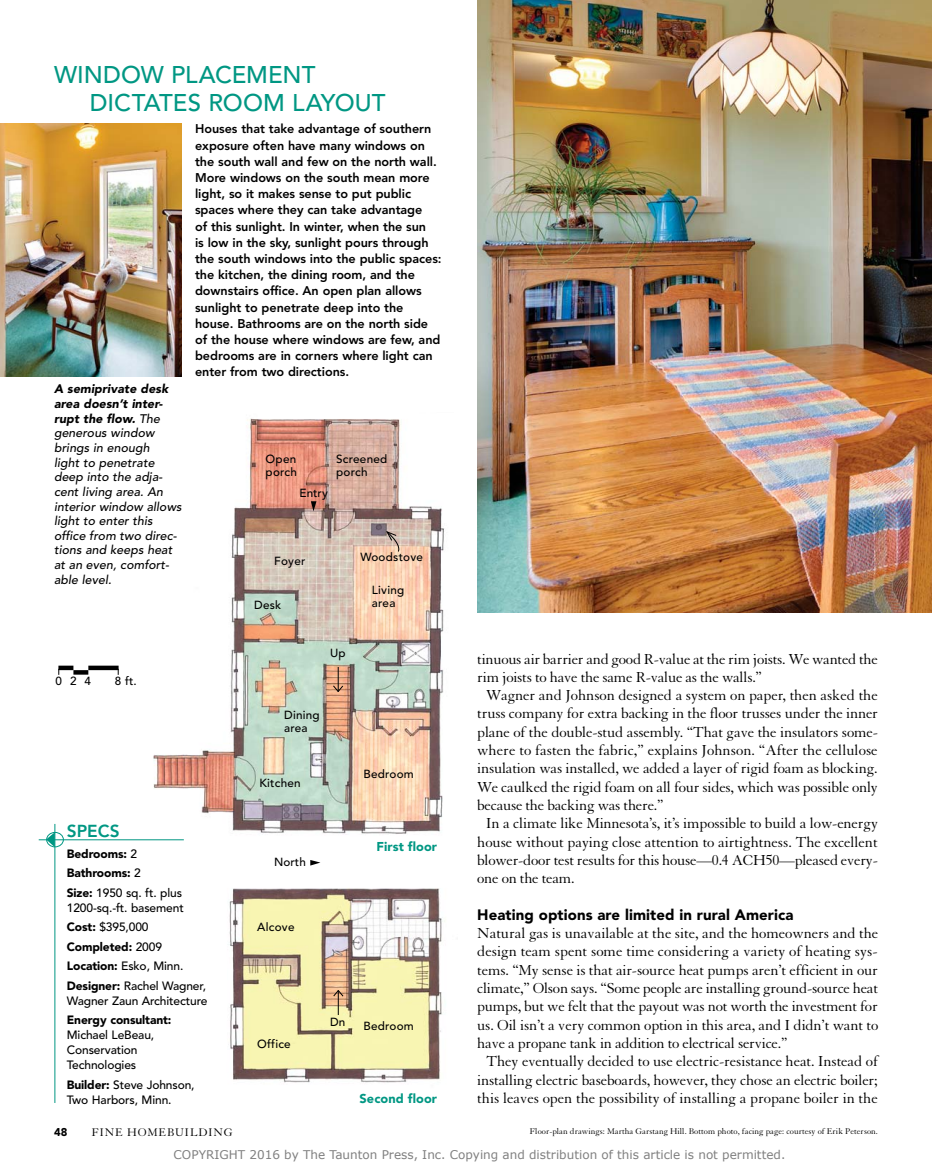
<style>
.page{position:relative;width:932px;height:1175px;background:#fff}
.page>*{position:absolute;margin:0;border:0;box-sizing:border-box;transform-origin:0 0}
.t1{font:500 24px "Avenir LT Std";letter-spacing:.005em;color:#009783}
.t2{font:800 17.25px "Avenir LT Std";color:#009783}
.t3{font:15.75px "Granjon LT Std";letter-spacing:-.01em;color:#000}
.t4{font:900 15px "Avenir LT Std";letter-spacing:.005em;color:#000}
.t5{font:900 12.75px "Avenir LT Std";letter-spacing:.005em;color:#009783}
.t6{font:800 12.6px/16.2px "Avenir LT Std";letter-spacing:-.005em;color:#000}
.t7{font:italic 500 12.3px/14.7px "Avenir LT Std";letter-spacing:.005em;color:#000}
.t8{font:500 12px/19.5px "Avenir LT Std";letter-spacing:-.01em;color:#000}
.t9{font:12px "Verdana";color:#808080}
.t10{font:900 12px/19.5px "Avenir LT Std";letter-spacing:-.01em;color:#000}
.t11{font:12px "Granjon LT Std";letter-spacing:.07em;color:#000}
.t12{font:500 11.7px/13.2px "Avenir LT Std";letter-spacing:.02em;color:#000}
.t13{font:900 11.25px "Avenir LT Std";color:#000}
.t14{font:9px "Granjon LT Std";letter-spacing:.005em;color:#000}
.s1{font-weight:900}
.s2{font-weight:500}
</style>
<div class="page">
<img style="left:140px;top:418px;width:305px;height:423px">
<hr style="left:39px;top:839px;width:145px;height:1px;background:#009783">
<div style="left:46px;top:832px;width:18px;height:15px;border:1px solid #009783;border-radius:50%"></div>
<hr style="left:54px;top:824px;width:1px;height:278px;background:#009783">
<svg style="left:46px;top:832px;width:9px;height:15px"></svg>
<img style="left:477px;top:0;width:455px;height:612px">
<img style="left:229px;top:888px;width:213px;height:195px">
<img style="left:0;top:124px;width:182px;height:252px">
<div style="left:58px;top:665px;width:15px;height:5px;background:#000"></div>
<div style="left:88px;top:665px;width:31px;height:5px;background:#000"></div>
<svg style="left:73px;top:670px;width:15px;height:4px"></svg>
<svg style="left:332px;top:989px;width:12px;height:26px"></svg>
<svg style="left:332px;top:667px;width:12px;height:25px"></svg>
<svg style="left:310px;top:860px;width:10px;height:5px"></svg>
<svg style="left:311px;top:501px;width:5px;height:10px"></svg>
<svg style="left:385px;top:530px;width:17px;height:22px"></svg>
<h1 class="t1" style="left:54px;top:60px;width:195px">Wi ndow placeme</h1>
<h1 class="t1" style="left:283px;top:60px;width:29px">nt</h1>
<h1 class="t1" style="left:90px;top:89px;width:57px">di ctate</h1>
<h1 class="t1" style="left:188px;top:89px;width:183px">s room layout</h1>
<p class="t7" style="left:54px;top:382px;width:129px"><span class="s1">A semiprivate desk area doesn’t inter&shy;rupt the flow.</span> The generous window brings in enough<br>light to penetrate deep into the adja&shy;cent living area. An interior window allows light to enter this office from two direc&shy;tions and keeps heat at an even, comfort&shy;able level.</p>
<p class="t6" style="left:195px;top:121px;width:248px">Houses that take advantage of southern exposure often have many windows on the south wall and few on the north wall.<br>More windows on the south mean more light, so it makes sense to put public spaces where they can take advantage<br>of this sunlight. In winter, when the sun<br>is low in the sky, sunlight pours through the south windows into the public spaces: the kitchen, the dining room, and the downstairs office. An open plan allows sunlight to penetrate deep into the house. Bathrooms are on the north side of the house where windows are few, and bedrooms are in corners where light can enter from two directions.</p>
<p class="t12" style="left:266px;top:453px;width:33px">Open porch</p>
<p class="t12" style="left:336px;top:453px;width:53px">Screened porch</p>
<p class="t12" style="left:299px;top:486px;width:30px">Entry</p>
<p class="t12" style="left:274px;top:555px;width:33px">Foyer</p>
<p class="t12" style="left:254px;top:599px;width:29px">Desk</p>
<p class="t12" style="left:360px;top:550px;width:64px">Woodstove</p>
<p class="t12" style="left:372px;top:583px;width:34px">Living area</p>
<p class="t12" style="left:55px;top:675px;width:37px">024</p>
<p class="t12" style="left:115px;top:675px;width:23px">8 ft.</p>
<p class="t12" style="left:330px;top:646px;width:17px">Up</p>
<p class="t12" style="left:284px;top:708px;width:37px">Dining area</p>
<p class="t12" style="left:259px;top:777px;width:43px">Kitchen</p>
<p class="t12" style="left:363px;top:768px;width:52px">Bedroom</p>
<p class="t2" style="left:67px;top:820px;width:53px">SPECS</p>
<p class="t10" style="left:67px;top:843px;width:117px">Bedrooms: <span class="s2">2<br></span>Bathrooms: <span class="s2">2<br></span>Size: <span class="s2">1950 sq. ft. plus</span></p>
<p class="t8" style="left:67px;top:898px;width:141px">1200-sq.-ft. basement<br><span class="s1">Cost:</span> $395,000<br><span class="s1">Completed:</span> 2009<br><span class="s1">Location:</span> Esko, Minn.<br><span class="s1">Designer:</span> Rachel Wagner,</p>
<p class="t8" style="left:67px;top:991px;width:142px">Wagner Zaun Architecture</p>
<p class="t10" style="left:67px;top:1010px;width:106px">Energy consultant:</p>
<p class="t8" style="left:67px;top:1027px;width:89px;line-height:15px">Michael LeBeau,<br>Conservation<br>Technologies</p>
<p class="t8" style="left:67px;top:1077px;width:129px;line-height:15px"><span class="s1">Builder:</span> Steve Johnson,<br>Two Harbors, Minn.</p>
<p class="t12" style="left:274px;top:855px;width:33px">North</p>
<p class="t12" style="left:257px;top:920px;width:39px">Alcove</p>
<p class="t5" style="left:376px;top:839px;width:62px">First floor</p>
<p class="t12" style="left:257px;top:1037px;width:35px">Office</p>
<p class="t12" style="left:330px;top:1015px;width:17px">Dn</p>
<p class="t12" style="left:363px;top:1019px;width:52px">Bedroom</p>
<p class="t5" style="left:359px;top:1090px;width:79px">Second floor</p>
<p class="t3" style="left:477px;top:650px;width:402px">tinuous air barrier and good R-value at the rim joists. We wanted the</p>
<p class="t3" style="left:477px;top:668px;width:286px">rim joists to have the same R-value as the walls.”</p>
<p class="t3" style="left:486px;top:687px;width:393px">Wagner and Johnson designed a system on paper, then asked the</p>
<p class="t3" style="left:477px;top:705px;width:402px">truss company for extra backing in the floor trusses under the inner</p>
<p class="t3" style="left:477px;top:723px;width:402px">plane of the double-stud assembly. “That gave the insulators some-</p>
<p class="t3" style="left:477px;top:741px;width:402px">where to fasten the fabric,” explains Johnson. “After the cellulose</p>
<p class="t3" style="left:477px;top:760px;width:402px">insulation was installed, we added a layer of rigid foam as blocking.</p>
<p class="t3" style="left:477px;top:778px;width:402px">We caulked the rigid foam on all four sides, which was possible only</p>
<p class="t3" style="left:477px;top:796px;width:188px">because the backing was there.”</p>
<p class="t3" style="left:486px;top:815px;width:393px">In a climate like Minnesota’s, it’s impossible to build a low-energy</p>
<p class="t3" style="left:477px;top:833px;width:402px">house without paying close attention to airtightness. The excellent</p>
<p class="t3" style="left:477px;top:851px;width:402px">blower-door test results for this house—0.4 ACH50—pleased every-</p>
<p class="t3" style="left:477px;top:870px;width:99px">one on the team.</p>
<p class="t4" style="left:477px;top:905px;width:318px">Heating options are limited in rural America</p>
<p class="t3" style="left:477px;top:924px;width:402px">Natural gas is unavailable at the site, and the homeowners and the</p>
<p class="t3" style="left:477px;top:943px;width:402px">design team spent some time considering a variety of heating sys-</p>
<p class="t3" style="left:477px;top:961px;width:402px">tems. “My sense is that air-source heat pumps aren’t efficient in our</p>
<p class="t3" style="left:477px;top:979px;width:402px">climate,” Olson says. “Some people are installing ground-source heat</p>
<p class="t3" style="left:477px;top:998px;width:402px">pumps, but we felt that the payout was not worth the investment for</p>
<p class="t3" style="left:477px;top:1016px;width:402px">us. Oil isn’t a very common option in this area, and I didn’t want to</p>
<p class="t3" style="left:477px;top:1034px;width:312px">have a propane tank in addition to electrical service.”</p>
<p class="t3" style="left:486px;top:1053px;width:393px">They eventually decided to use electric-resistance heat. Instead of</p>
<p class="t3" style="left:477px;top:1071px;width:402px">installing electric baseboards, however, they chose an electric boiler;</p>
<p class="t3" style="left:477px;top:1089px;width:402px">this leaves open the possibility of installing a propane boiler in the</p>
<p class="t13" style="left:54px;top:1125px;width:15px">48</p>
<p class="t11" style="left:92px;top:1126px;width:142px">FINE HOMEBUILDING</p>
<p class="t14" style="left:530px;top:1126px;width:349px">Floor-plan drawings: Martha Garstang Hill. Bottom photo, facing page: courtesy of Erik Peterson.</p>
<p class="t9" style="left:174px;top:1146px;width:613px">COPYRIGHT 2016 by The Taunton Press, Inc. Copying and distribution of this article is not permitted.</p>
</div>
